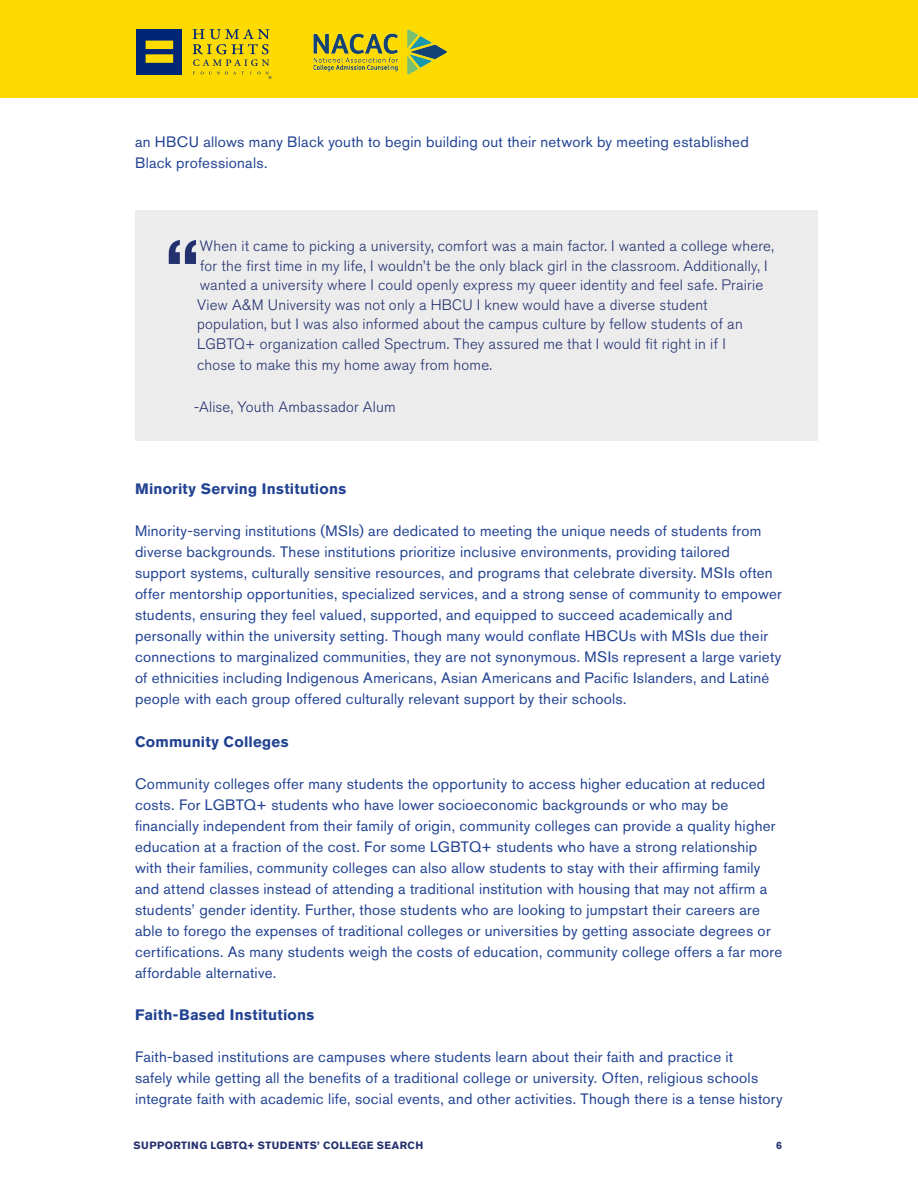
<style>
.page{position:relative;width:918px;height:1188px;background:#fff}
.page>*{position:absolute;margin:0;border:0;box-sizing:border-box;transform-origin:0 0}
.Bold_header{font:700 70.2px "Akzidenz Grotesk Pro";color:#24316f}
.Bold_header-2{font:15px/21px "Akzidenz Grotesk Pro";letter-spacing:.015em;color:#224392}
.Bold_header-3{font:300 15px/19.5px "Akzidenz Grotesk Pro";letter-spacing:.015em;color:#24316f}
.Bold_header-4{font:700 15px "Akzidenz Grotesk Pro";letter-spacing:.015em;color:#224392}
.t1{font:700 10.5px "Akzidenz Grotesk Pro";letter-spacing:.04em;color:#24316f}
</style>
<div class="page">
<div style="left:0;top:0;width:918px;height:97px;background:#fedb00"></div>
<img style="left:313px;top:29px;width:135px;height:46px">
<div style="left:136px;top:29px;width:46px;height:45px;background:#002677"></div>
<svg style="left:146px;top:41px;width:27px;height:22px"></svg>
<svg style="left:192px;top:29px;width:79px;height:50px"></svg>
<div style="left:135px;top:210px;width:683px;height:231px;background:#ececec"></div>
<p class="Bold_header-2" style="left:135px;top:131px;width:615px">an HBCU allows many Black youth to begin building out their network by meeting established<br>Black professionals.</p>
<p class="Bold_header" style="left:166px;top:220px;width:35px">“</p>
<p class="Bold_header-3" style="left:197px;top:236px;width:578px">When it came to picking a university, comfort was a main factor. I wanted a college where, for the first time in my life, I wouldn’t be the only black girl in the classroom. Additionally, I wanted a university where I could openly express my queer identity and feel safe. Prairie View A&amp;M University was not only a HBCU I knew would have a diverse student population, but I was also informed about the campus culture by fellow students of an LGBTQ+ organization called Spectrum. They assured me that I would fit right in if I</p>
<p class="Bold_header-3" style="left:197px;top:355px;width:297px">chose to make this my home away from home.</p>
<p class="Bold_header-3" style="left:194px;top:397px;width:203px">-Alise, Youth Ambassador Alum</p>
<p class="Bold_header-4" style="left:135px;top:479px;width:213px">Minority Serving Institutions</p>
<p class="Bold_header-2" style="left:135px;top:521px;width:648px">Minority-serving institutions (MSIs) are dedicated to meeting the unique needs of students from diverse backgrounds. These institutions prioritize inclusive environments, providing tailored support systems, culturally sensitive resources, and programs that celebrate diversity. MSIs often offer mentorship opportunities, specialized services, and a strong sense of community to empower students, ensuring they feel valued, supported, and equipped to succeed academically and personally within the university setting. Though many would conflate HBCUs with MSIs due their connections to marginalized communities, they are not synonymous. MSIs represent a large variety of ethnicities including Indigenous Americans, Asian Americans and Pacific Islanders, and Latiné people with each group offered culturally relevant support by their schools.</p>
<p class="Bold_header-4" style="left:135px;top:732px;width:155px">Community Colleges</p>
<p class="Bold_header-2" style="left:135px;top:773px;width:649px">Community colleges offer many students the opportunity to access higher education at reduced costs. For LGBTQ+ students who have lower socioeconomic backgrounds or who may be financially independent from their family of origin, community colleges can provide a quality higher education at a fraction of the cost. For some LGBTQ+ students who have a strong relationship with their families, community colleges can also allow students to stay with their affirming family and attend classes instead of attending a traditional institution with housing that may not affirm a students’ gender identity. Further, those students who are looking to jumpstart their careers are able to forego the expenses of traditional colleges or universities by getting associate degrees or certifications. As many students weigh the costs of education, community college offers a far more affordable alternative.</p>
<p class="Bold_header-4" style="left:135px;top:1005px;width:181px">Faith-Based Institutions</p>
<p class="Bold_header-2" style="left:135px;top:1047px;width:649px">Faith-based institutions are campuses where students learn about their faith and practice it<br>safely while getting all the benefits of a traditional college or university. Often, religious schools integrate faith with academic life, social events, and other activities. Though there is a tense history</p>
<p class="t1" style="left:134px;top:1138px;width:291px">SUPPORTING LGBTQ+ STUDENTS’ COLLEGE SEARCH</p>
<p class="t1" style="left:776px;top:1138px;width:7px">6</p>
</div>
